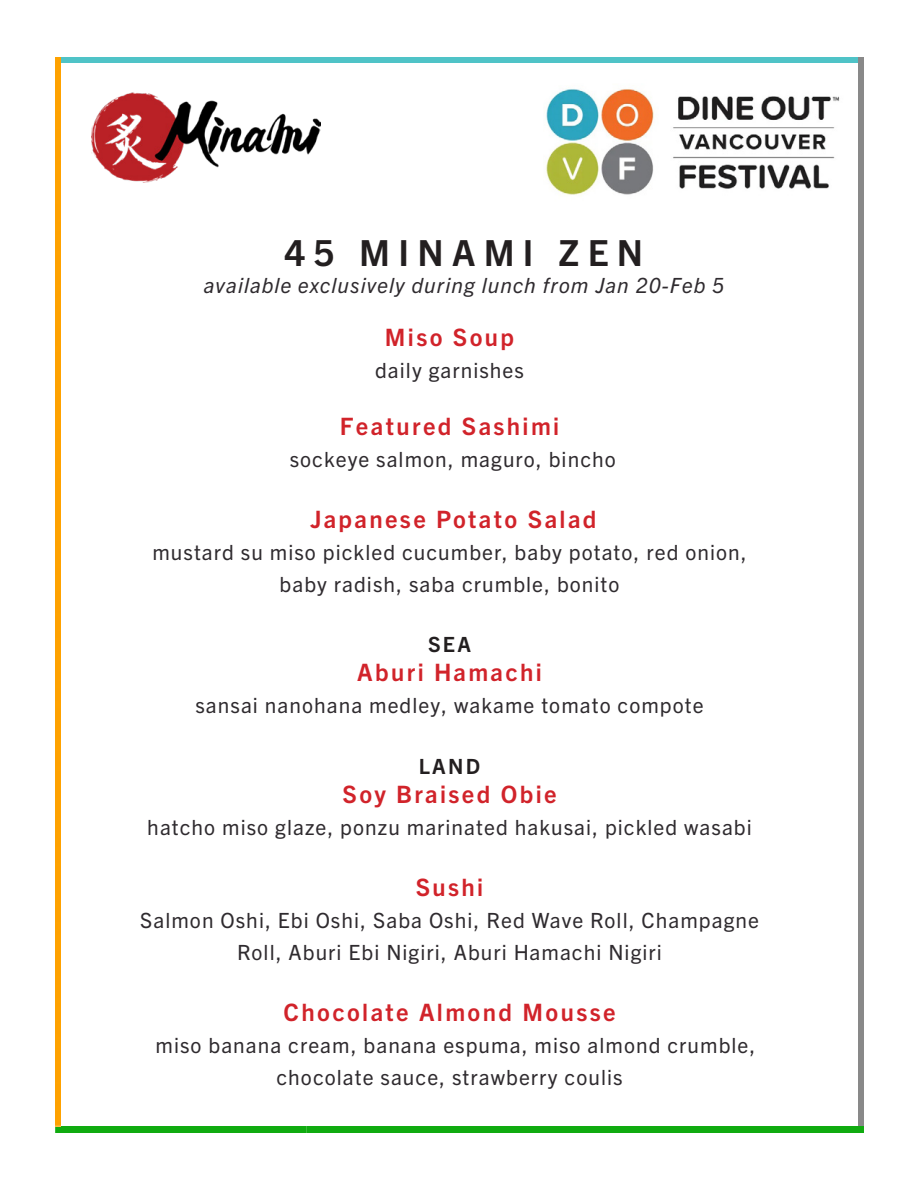
<style>
.page{position:relative;width:918px;height:1188px;background:#fff}
.page>*{position:absolute;margin:0;border:0;box-sizing:border-box;transform-origin:0 0}
.t1{font:700 36px "Trade Gothic Next LT Pro";letter-spacing:.23em;color:#231f20}
.t2{font:700 24px "Trade Gothic Next LT Pro";letter-spacing:.1em;color:#d1232a}
.t3{font:21px/32.1px "Trade Gothic Next LT Pro";letter-spacing:.05em;color:#2f2b2f;text-align:center}
.t4{font:italic 21px "Trade Gothic Next LT Pro";letter-spacing:.05em;color:#2f2b2f}
.t5{font:700 21px "Trade Gothic Next LT Pro";letter-spacing:.11em;color:#231f20}
</style>
<div class="page">
<img style="left:545px;top:87px;width:295px;height:108px">
<img style="left:91px;top:92px;width:229px;height:91px">
<div style="left:55px;top:1126px;width:251px;height:6px;background:#10ab10"></div>
<div style="left:55px;top:58px;width:6px;height:1068px;background:#fea100"></div>
<div style="left:61px;top:58px;width:797px;height:5px;background:#4fc3c7"></div>
<div style="left:306px;top:1126px;width:558px;height:6px;background:#10ab10"></div>
<p class="t1" style="left:285px;top:228px;width:360px">45 MINAMI ZEN</p>
<p class="t4" style="left:204px;top:271px;width:522px">available exclusively during lunch from Jan 20-Feb 5</p>
<p class="t2" style="left:385px;top:321px;width:131px">Miso Soup</p>
<p class="t3" style="left:375px;top:353px;width:150px">daily garnishes</p>
<p class="t2" style="left:340px;top:409px;width:221px">Featured Sashimi</p>
<p class="t3" style="left:290px;top:442px;width:328px">sockeye salmon, maguro, bincho</p>
<p class="t2" style="left:311px;top:502px;width:288px">Japanese Potato Salad</p>
<p class="t3" style="left:152px;top:535px;width:596px">mustard su miso pickled cucumber, baby potato, red onion,</p>
<p class="t3" style="left:280px;top:567px;width:341px">baby radish, saba crumble, bonito</p>
<p class="t5" style="left:428px;top:630px;width:45px">SEA</p>
<p class="t2" style="left:357px;top:656px;width:186px">Aburi Hamachi</p>
<p class="t3" style="left:195px;top:688px;width:510px">sansai nanohana medley, wakame tomato compote</p>
<p class="t5" style="left:419px;top:752px;width:63px">LAND</p>
<p class="t2" style="left:343px;top:777px;width:216px">Soy Braised Obie</p>
<p class="t3" style="left:147px;top:810px;width:606px">hatcho miso glaze, ponzu marinated hakusai, pickled wasabi</p>
<p class="t2" style="left:416px;top:870px;width:69px">Sushi</p>
<p class="t3" style="left:140px;top:903px;width:620px">Salmon Oshi, Ebi Oshi, Saba Oshi, Red Wave Roll, Champagne<br>Roll, Aburi Ebi Nigiri, Aburi Hamachi Nigiri</p>
<p class="t2" style="left:284px;top:995px;width:333px">Chocolate Almond Mousse</p>
<p class="t3" style="left:155px;top:1028px;width:601px">miso banana cream, banana espuma, miso almond crumble, chocolate sauce, strawberry coulis</p>
</div>
